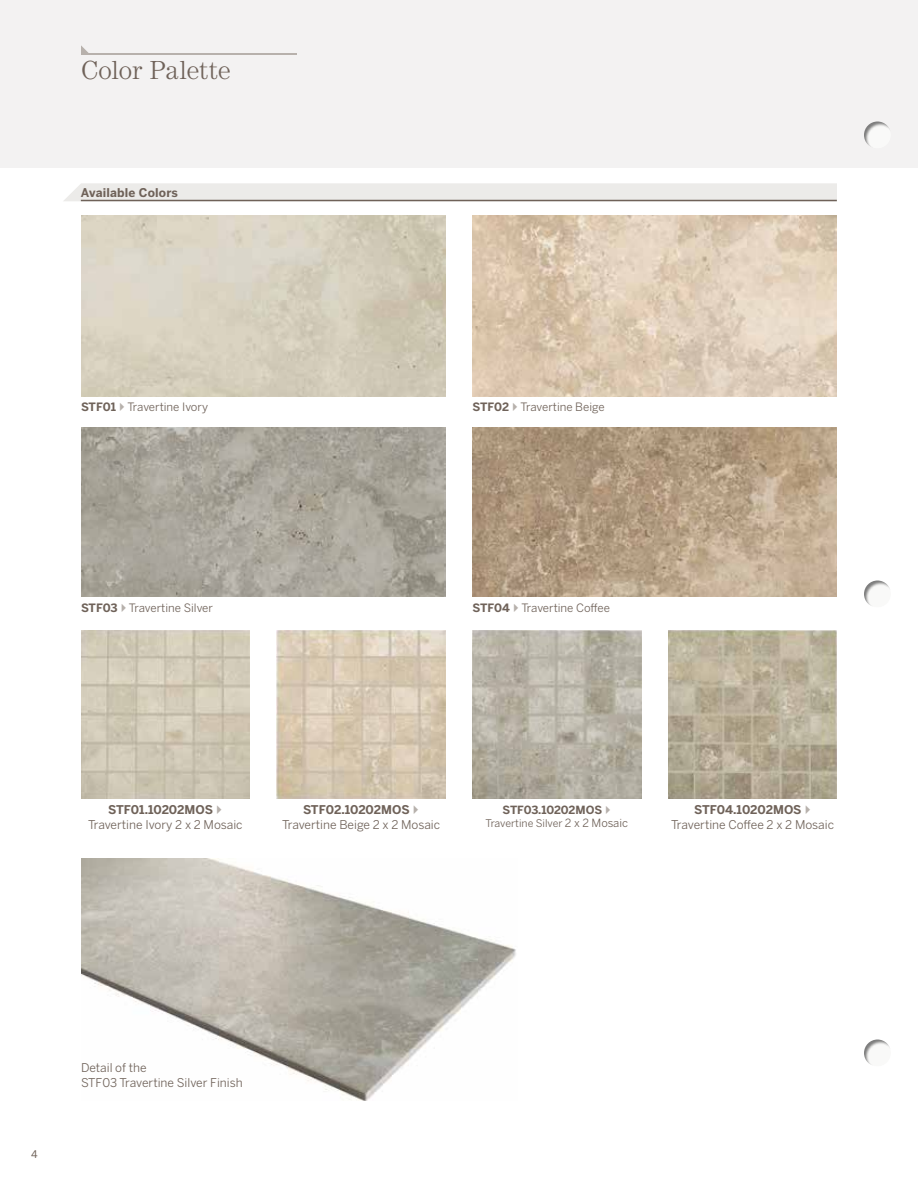
<style>
.page{position:relative;width:918px;height:1188px;background:#fff}
.page>*{position:absolute;margin:0;border:0;box-sizing:border-box;transform-origin:0 0}
.t1{font:300 27px "Century EF";letter-spacing:-.015em;color:#6f6259}
.t2{font:12px/15px "Benton Sans";color:#6f6259}
.t3{font:700 12px "Benton Sans";color:#6f6259}
.t4{font:11.4px "Benton Sans";color:#6f6259}
.t5{font:700 11.25px "Benton Sans";letter-spacing:-.01em;color:#6f6259}
.t6{font:10.5px "Benton Sans";color:#6f6259}
.t7{font:10.5px "Benton Sans";color:#6f6259}
.s1{font-weight:700}
.s2{font-size:11.25px}
</style>
<div class="page">
<div style="left:0;top:0;width:918px;height:168px;background:#f3f2f2"></div>
<hr style="left:81px;top:53px;width:216px;height:1px;background:#b7b1ac">
<svg style="left:81px;top:45px;width:8px;height:8px"></svg>
<div style="left:64px;top:183px;width:773px;height:18px;background:#ecebe9"></div>
<hr style="left:81px;top:200px;width:756px;height:1px;background:#6f6259">
<img style="left:472px;top:427px;width:364px;height:169px">
<img style="left:472px;top:215px;width:365px;height:181px">
<img style="left:81px;top:427px;width:365px;height:169px">
<img style="left:81px;top:859px;width:435px;height:242px">
<img style="left:81px;top:630px;width:169px;height:169px">
<img style="left:277px;top:630px;width:169px;height:169px">
<img style="left:472px;top:630px;width:169px;height:169px">
<img style="left:668px;top:630px;width:169px;height:169px">
<div style="left:863px;top:119px;width:30px;height:30px;background:#000;opacity:.5"></div>
<div style="left:863px;top:578px;width:30px;height:30px;background:#000;opacity:.5"></div>
<div style="left:863px;top:1037px;width:30px;height:30px;background:#000;opacity:.5"></div>
<h1 class="t1" style="left:81px;top:55px;width:152px">Color Palette</h1>
<p class="t3" style="left:81px;top:185px;width:99px">Available Colors</p>
<p class="t4" style="left:81px;top:400px;width:129px"><span class="s1">STF01</span> Travertine Ivory</p>
<p class="t4" style="left:81px;top:601px;width:134px"><span class="s1">STF03</span> Travertine Silver</p>
<p class="t4" style="left:472px;top:400px;width:134px"><span class="s1">STF02</span> Travertine Beige</p>
<p class="t4" style="left:472px;top:601px;width:139px"><span class="s1">STF04</span> Travertine Coffee</p>
<p class="t3" style="left:108px;top:802px;width:106px">STF01.10202MOS</p>
<p class="t2" style="left:88px;top:817px;width:156px">Travertine Ivory 2 x 2 Mosaic</p>
<p class="t3" style="left:303px;top:802px;width:108px">STF02.10202MOS</p>
<p class="t2" style="left:282px;top:817px;width:160px">Travertine Beige 2 x 2 Mosaic</p>
<p class="t5" style="left:503px;top:802px;width:101px">STF03.10202MOS</p>
<p class="t6" style="left:486px;top:817px;width:144px">Travertine Silver <span class="s2">2 x 2 Mosaic</span></p>
<p class="t3" style="left:694px;top:802px;width:109px">STF04.10202MOS</p>
<p class="t2" style="left:671px;top:817px;width:164px">Travertine Coffee 2 x 2 Mosaic</p>
<p class="t7" style="left:31px;top:1148px;width:8px">4</p>
<p class="t2" style="left:81px;top:1060px;width:163px">Detail of the<br>STF03 Travertine Silver Finish</p>
</div>
